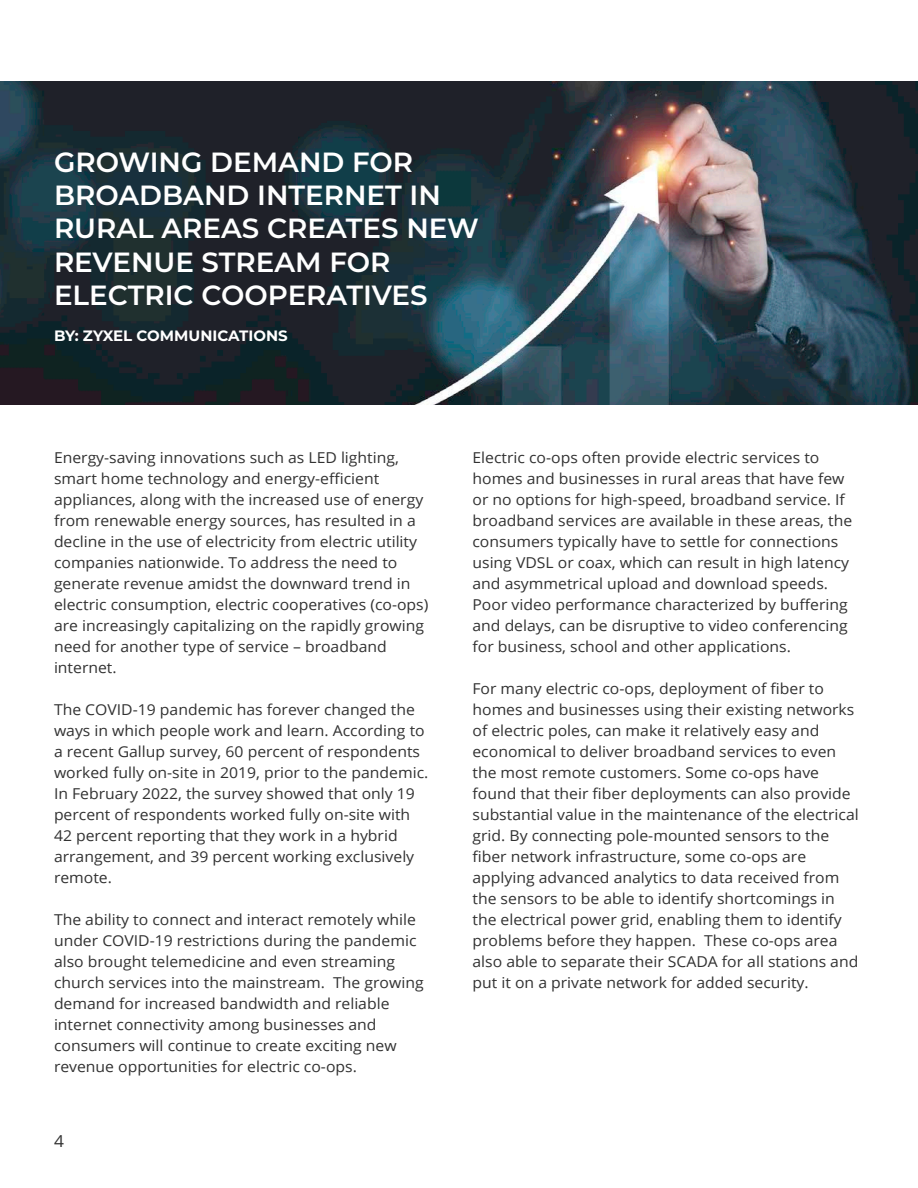
<style>
.page{position:relative;width:918px;height:1188px;background:#fff}
.page>*{position:absolute;margin:0;border:0;box-sizing:border-box;transform-origin:0 0}
.t1{font:600 27.75px "Montserrat";color:#fff}
.t2{font:16.5px "Open Sans";color:#323232;scale:1.05 1}
.t3{font:15px/21px "Open Sans";color:#323232;scale:1.05 1}
.t4{font:700 15px "Montserrat";color:#fff}
</style>
<div class="page">
<img style="left:0;top:81px;width:918px;height:324px">
<p class="t1" style="left:54px;top:142px;width:361px">GROWING DEMAND FOR</p>
<p class="t1" style="left:54px;top:176px;width:388px">BROADBAND INTERNET IN</p>
<p class="t1" style="left:54px;top:209px;width:426px">RURAL AREAS CREATES NEW</p>
<p class="t1" style="left:54px;top:242px;width:338px">REVENUE STREAM FOR</p>
<p class="t1" style="left:54px;top:276px;width:375px">ELECTRIC COOPERATIVES</p>
<p class="t4" style="left:54px;top:325px;width:235px">BY: ZYXEL COMMUNICATIONS</p>
<p class="t3" style="left:54px;top:447px;width:358px">Energy-saving innovations such as LED lighting, smart home technology and energy-efficient appliances, along with the increased use of energy from renewable energy sources, has resulted in a decline in the use of electricity from electric utility companies nationwide. To address the need to generate revenue amidst the downward trend in electric consumption, electric cooperatives (co-ops) are increasingly capitalizing on the rapidly growing need for another type of service – broadband internet.</p>
<p class="t3" style="left:54px;top:699px;width:358px">The COVID-19 pandemic has forever changed the ways in which people work and learn. According to a recent Gallup survey, 60 percent of respondents worked fully on-site in 2019, prior to the pandemic.<br>In February 2022, the survey showed that only 19 percent of respondents worked fully on-site with 42 percent reporting that they work in a hybrid arrangement, and 39 percent working exclusively remote.</p>
<p class="t3" style="left:54px;top:909px;width:354px">The ability to connect and interact remotely while under COVID-19 restrictions during the pandemic also brought telemedicine and even streaming church services into the mainstream. The growing demand for increased bandwidth and reliable internet connectivity among businesses and consumers will continue to create exciting new revenue opportunities for electric co-ops.</p>
<p class="t2" style="left:54px;top:1129px;width:11px">4</p>
<p class="t3" style="left:472px;top:447px;width:363px">Electric co-ops often provide electric services to homes and businesses in rural areas that have few or no options for high-speed, broadband service. If broadband services are available in these areas, the consumers typically have to settle for connections using VDSL or coax, which can result in high latency and asymmetrical upload and download speeds.<br>Poor video performance characterized by buffering and delays, can be disruptive to video conferencing for business, school and other applications.</p>
<p class="t3" style="left:472px;top:678px;width:369px">For many electric co-ops, deployment of fiber to homes and businesses using their existing networks of electric poles, can make it relatively easy and economical to deliver broadband services to even the most remote customers. Some co-ops have found that their fiber deployments can also provide substantial value in the maintenance of the electrical grid. By connecting pole-mounted sensors to the fiber network infrastructure, some co-ops are applying advanced analytics to data received from the sensors to be able to identify shortcomings in the electrical power grid, enabling them to identify problems before they happen. These co-ops area also able to separate their SCADA for all stations and put it on a private network for added security.</p>
</div>
